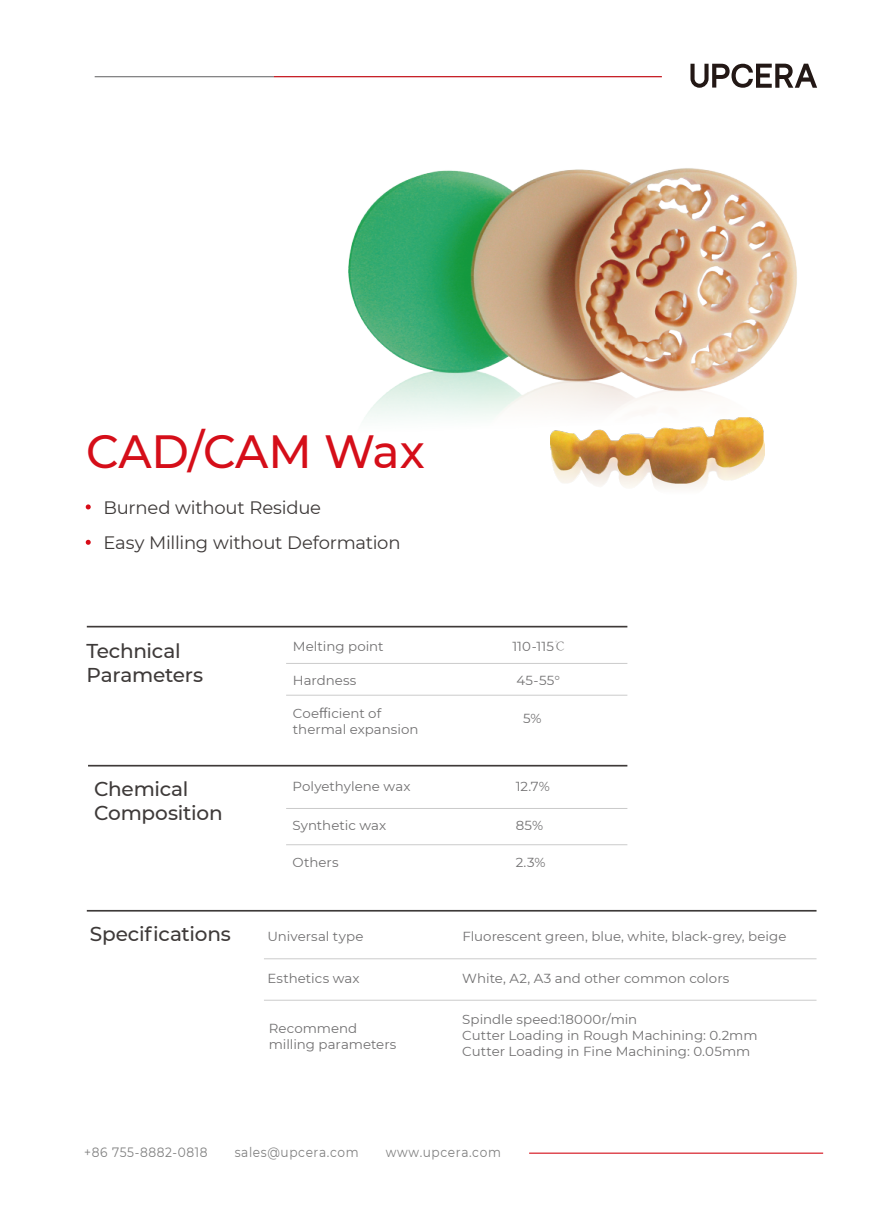
<style>
.page{position:relative;width:893px;height:1212px;background:#fff}
.page>*{position:absolute;margin:0;border:0;box-sizing:border-box;transform-origin:0 0}
.t1{font:500 46.5px "Montserrat";letter-spacing:-.01em;color:#d50e19}
.t2{font:500 20.1px/24px "Montserrat";letter-spacing:-.01em;color:#3e3a39}
.t3{font:18px/34.5px "Montserrat";letter-spacing:-.01em;color:#3e3a39}
.t4{font:13.5px "Montserrat";letter-spacing:.05em;color:#808080;scale:.9 1}
.t5{font:13.05px/16px "Montserrat";color:#717071}
.s1{font-family:"Source Han Sans CN"}
.s2{font-family:"Adobe Song Std";font-weight:300}
</style>
<div class="page">
<hr style="left:529px;top:1152px;width:294px;height:2px;background:#d40e19">
<svg style="left:690px;top:64px;width:127px;height:24px"></svg>
<hr style="left:95px;top:76px;width:179px;height:1px;background:#7f7f80">
<hr style="left:274px;top:76px;width:388px;height:1px;background:#c5171e">
<hr style="left:87px;top:626px;width:540px;height:1px;background:#3e3a39">
<hr style="left:264px;top:1000px;width:552px;height:1px;background:#cbcbcb">
<hr style="left:264px;top:958px;width:552px;height:1px;background:#cbcbcb">
<hr style="left:286px;top:663px;width:341px;height:1px;background:#cbcbcb">
<hr style="left:286px;top:695px;width:341px;height:1px;background:#cbcbcb">
<hr style="left:88px;top:765px;width:539px;height:1px;background:#3e3a39">
<hr style="left:286px;top:808px;width:341px;height:1px;background:#cbcbcb">
<hr style="left:286px;top:844px;width:341px;height:1px;background:#cbcbcb">
<hr style="left:87px;top:910px;width:729px;height:1px;background:#3e3a39">
<svg style="left:86px;top:504px;width:5px;height:6px"></svg>
<svg style="left:86px;top:539px;width:5px;height:6px"></svg>
<img style="left:348px;top:168px;width:449px;height:251px">
<img style="left:550px;top:417px;width:215px;height:72px">
<h1 class="t1" style="left:86px;top:419px;width:340px">CAD/CAM Wax</h1>
<h3 class="t3" style="left:103px;top:490px;width:299px">Burned without Residue<br>Easy Milling without Deformation</h3>
<h2 class="t2" style="left:87px;top:638px;width:118px">Technical<br>Parameters</h2>
<p class="t5" style="left:293px;top:637px;width:92px">Melting point</p>
<p class="t5" style="left:293px;top:672px;width:65px">Hardness</p>
<p class="t5" style="left:293px;top:705px;width:127px">Coe<span class="s1">ffi</span>cient of thermal expansion</p>
<h2 class="t2" style="left:94px;top:776px;width:130px">Chemical<br>Composition</h2>
<p class="t5" style="left:293px;top:778px;width:119px">Polyethylene wax</p>
<p class="t5" style="left:293px;top:817px;width:95px">Synthetic wax</p>
<p class="t5" style="left:293px;top:854px;width:48px">Others</p>
<p class="t5" style="left:512px;top:637px;width:56px">110-115<span class="s2">℃</span></p>
<p class="t5" style="left:516px;top:672px;width:45px">45-55°</p>
<p class="t5" style="left:523px;top:710px;width:20px">5%</p>
<p class="t5" style="left:516px;top:778px;width:36px">12.7%</p>
<p class="t5" style="left:516px;top:817px;width:29px">85%</p>
<p class="t5" style="left:516px;top:854px;width:32px">2.3%</p>
<h2 class="t2" style="left:90px;top:921px;width:143px">Specifications</h2>
<p class="t5" style="left:267px;top:928px;width:98px">Universal type</p>
<p class="t5" style="left:462px;top:928px;width:326px">Fluorescent green, blue, white, black-grey, beige</p>
<p class="t5" style="left:267px;top:970px;width:94px">Esthetics wax</p>
<p class="t5" style="left:462px;top:970px;width:269px">White, A2, A3 and other common colors</p>
<p class="t5" style="left:269px;top:1019px;width:129px">Recommend milling parameters</p>
<p class="t5" style="left:462px;top:1011px;width:297px">Spindle speed:18000r/min<br>Cutter Loading in Rough Machining: 0.2mm<br>Cutter Loading in Fine Machining: 0.05mm</p>
<p class="t4" style="left:84px;top:1143px;width:139px">+86 755-8882-0818</p>
<p class="t4" style="left:235px;top:1143px;width:139px">sales@upcera.com</p>
<p class="t4" style="left:386px;top:1143px;width:129px">www.upcera.com</p>
</div>
